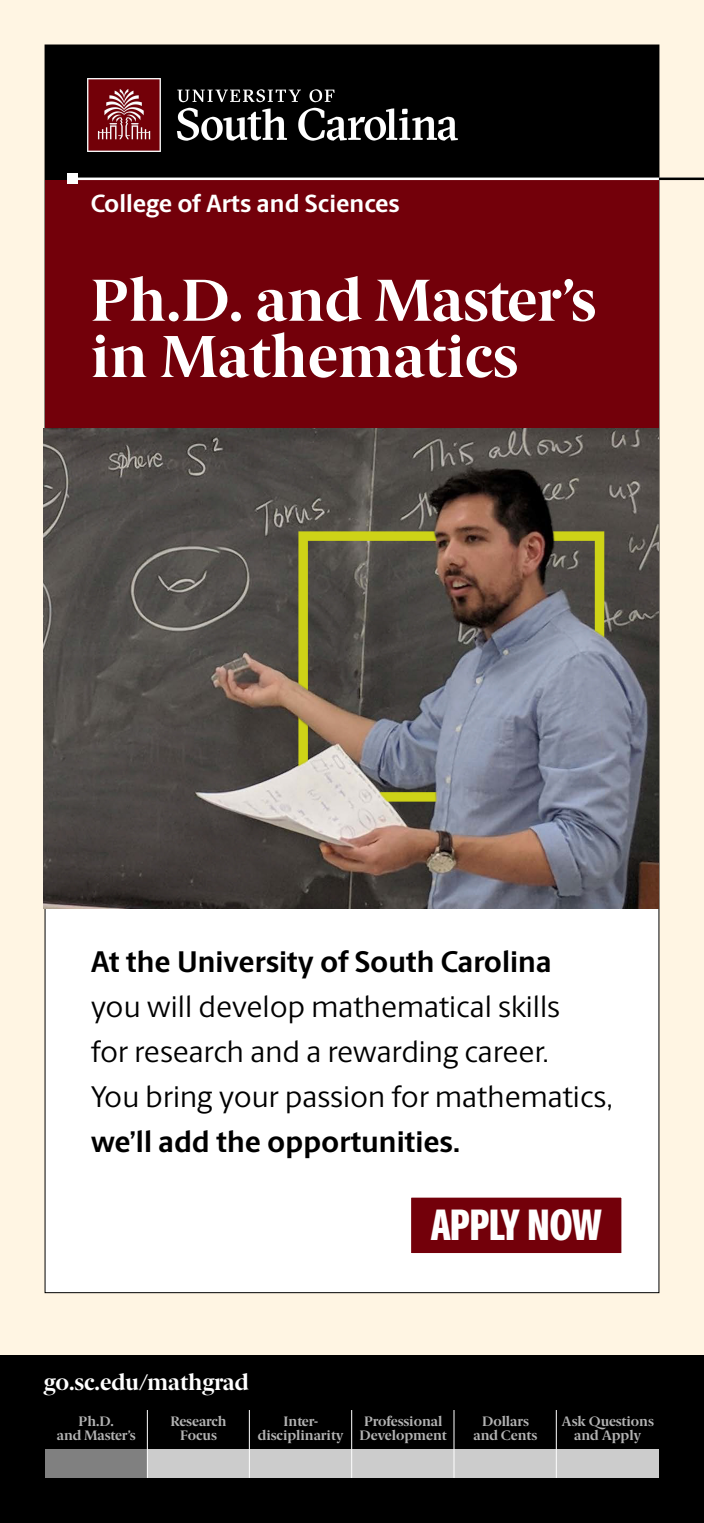
<style>
.page{position:relative;width:704px;height:1523px;background:#fff}
.page>*{position:absolute;margin:0;border:0;box-sizing:border-box;transform-origin:0 0}
.t1{font:700 59.38px "Berlingske Serif";color:#fff}
.t2{font:800 44.12px "Berlingske Sans X Cn";letter-spacing:-.005em;color:#fff}
.P_Cover_Intro{font:30px/45px "Berlingske Sans";color:#000}
.t3{font:700 25px "Berlingske Sans";color:#fff}
.P_Footlink{font:700 22.5px "Berlingske Serif";color:#fff}
.P_Footlink-2{font:700 13.75px/13.8px "Berlingske Serif";color:#b3b3b3;text-align:center}
.s1{font-weight:700}
</style>
<div class="page">
<div style="left:0;top:0;width:703px;height:1355px;background:#fff5e3"></div>
<div style="left:45px;top:45px;width:613px;height:1247px;background:#fff"></div>
<div style="left:0;top:1355px;width:703px;height:167px;background:#000"></div>
<div style="left:45px;top:45px;width:613px;height:135px;background:#000"></div>
<div style="left:45px;top:180px;width:613px;height:248px;background:#73000a"></div>
<hr style="left:72px;top:178px;width:631px;height:2px;background:#fff">
<div style="left:68px;top:174px;width:10px;height:10px;background:#fff"></div>
<div style="left:45px;top:1449px;width:102px;height:29px;background:#808080"></div>
<div style="left:147px;top:1449px;width:102px;height:29px;background:#ccc"></div>
<div style="left:352px;top:1449px;width:102px;height:29px;background:#ccc"></div>
<div style="left:454px;top:1449px;width:102px;height:29px;background:#ccc"></div>
<div style="left:556px;top:1449px;width:102px;height:29px;background:#ccc"></div>
<div style="left:249px;top:1449px;width:103px;height:29px;background:#ccc"></div>
<hr style="left:147px;top:1410px;width:1px;height:68px;background:#fff">
<hr style="left:249px;top:1410px;width:1px;height:68px;background:#fff">
<hr style="left:351px;top:1410px;width:1px;height:68px;background:#fff">
<hr style="left:453px;top:1410px;width:1px;height:68px;background:#fff">
<hr style="left:555px;top:1410px;width:1px;height:68px;background:#fff">
<div style="left:408px;top:1195px;width:215px;height:60px;background:#73000a;border:2px solid #fff"></div>
<hr style="left:658px;top:178px;width:45px;height:2px;background:#000">
<img style="left:44px;top:428px;width:614px;height:480px">
<img style="left:87px;top:78px;width:370px;height:74px">
<p class="t3" style="left:91px;top:184px;width:310px">College of Arts and Sciences</p>
<h1 class="t1" style="left:91px;top:252px;width:506px">Ph.D. and Master’s</h1>
<h1 class="t1" style="left:91px;top:308px;width:428px">in Mathematics</h1>
<p class="P_Cover_Intro" style="left:91px;top:938px;width:523px"><span class="s1">At the University of South Carolina<br></span>you will develop mathematical skills<br>for research and a rewarding career.<br>You bring your passion for mathematics, <span class="s1">we’ll add the opportunities.</span></p>
<h2 class="t2" style="left:430px;top:1191px;width:172px">APPLY NOW</h2>
<p class="P_Footlink" style="left:44px;top:1363px;width:206px">go.sc.edu/mathgrad</p>
<p class="P_Footlink-2" style="left:78px;top:1413px;width:37px">Ph.D.</p>
<p class="P_Footlink-2" style="left:57px;top:1427px;width:80px">and Master’s</p>
<p class="P_Footlink-2" style="left:170px;top:1413px;width:58px">Research</p>
<p class="P_Footlink-2" style="left:180px;top:1427px;width:38px">Focus</p>
<p class="P_Footlink-2" style="left:283px;top:1413px;width:36px">Inter-</p>
<p class="P_Footlink-2" style="left:258px;top:1427px;width:87px">disciplinarity</p>
<p class="P_Footlink-2" style="left:364px;top:1413px;width:80px">Professional</p>
<p class="P_Footlink-2" style="left:359px;top:1427px;width:89px">Development</p>
<p class="P_Footlink-2" style="left:481px;top:1413px;width:48px">Dollars</p>
<p class="P_Footlink-2" style="left:473px;top:1427px;width:65px">and Cents</p>
<p class="P_Footlink-2" style="left:561px;top:1413px;width:94px">Ask Questions and Apply</p>
</div>
